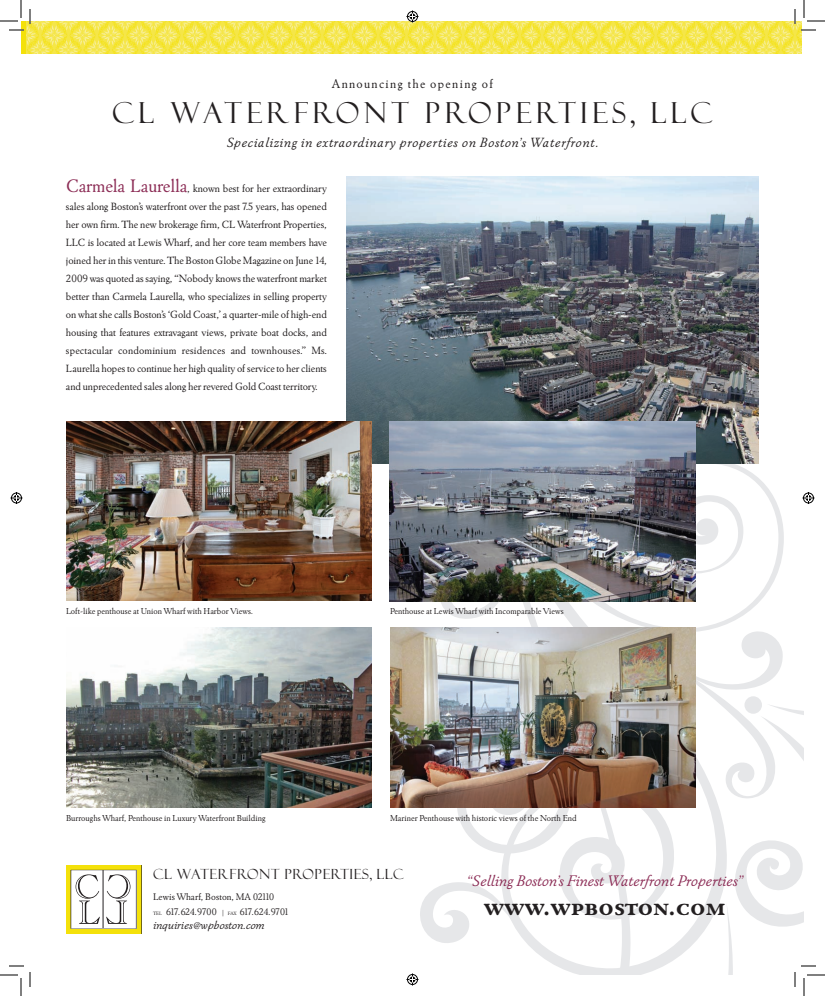
<style>
.page{position:relative;width:825px;height:996px;background:#fff}
.page>*{position:absolute;margin:0;border:0;box-sizing:border-box;transform-origin:0 0}
.t1{font:29px "Felix Titling";letter-spacing:.15em;color:#231f20}
.t2{font:27px "Winchester New ITC Bold SC";color:#231f20}
.t3{font:italic 16.1px "Winchester New ITC";color:#8c2d56}
.t4{font:italic 14px "Winchester New ITC";letter-spacing:.05em;color:#231f20}
.t5{font:14px "Felix Titling";letter-spacing:.05em;color:#231f20}
.t6{font:13px "Winchester New ITC";letter-spacing:.1em;color:#231f20}
.t7{font:italic 12px "Winchester New ITC";color:#231f20}
.t8{font:11px/18px "Winchester New ITC";letter-spacing:-.01em;color:#231f20;text-align:justify}
.t9{font:10px "Winchester New ITC";letter-spacing:-.03em;color:#231f20}
.t10{font:10px "Winchester New ITC";color:#231f20}
.t11{font:9px "Winchester New ITC";color:#231f20}
.s1{font-size:19px;color:#8c2d56}
.s2{font-size:5px}
.s3{font-family:"Goudy Old Style T";font-size:7.6px}
.s4{font-size:10px}
</style>
<div class="page">
<div style="left:21px;top:21px;width:174px;height:33px;background:#f4e10a"></div>
<img style="left:26px;top:21px;width:169px;height:33px">
<svg style="left:195px;top:21px;width:169px;height:33px;background:#f4e651"></svg>
<svg style="left:364px;top:21px;width:170px;height:33px;background:#f4e651"></svg>
<svg style="left:534px;top:21px;width:162px;height:33px;background:#f4e651"></svg>
<svg style="left:696px;top:21px;width:106px;height:33px;background:#f4e651"></svg>
<img style="left:346px;top:176px;width:413px;height:288px">
<img style="left:66px;top:421px;width:306px;height:180px">
<img style="left:390px;top:421px;width:16px;height:180px">
<img style="left:66px;top:627px;width:306px;height:180px">
<img style="left:390px;top:627px;width:16px;height:180px">
<svg style="left:66px;top:865px;width:75px;height:69px"></svg>
<svg style="left:0;top:0;width:31px;height:31px"></svg>
<svg style="left:0;top:965px;width:31px;height:31px"></svg>
<svg style="left:794px;top:0;width:31px;height:31px"></svg>
<svg style="left:406px;top:10px;width:12px;height:12px"></svg>
<svg style="left:10px;top:492px;width:12px;height:12px"></svg>
<img style="left:406px;top:379px;width:419px;height:617px">
<p class="t6" style="left:332px;top:76px;width:163px">Announcing the opening of</p>
<p class="t1" style="left:112px;top:96px;width:602px">CL WATERFRONT PROPERTIES, LLC</p>
<p class="t4" style="left:227px;top:134px;width:373px">Specializing in extraordinary properties on Boston’s Waterfront.</p>
<p class="t8" style="left:66px;top:179px;width:263px"><span class="s1">Carmela Laurella</span>, known best for her extraordinary sales along Boston’s waterfront over the past 7.5 years, has opened her own firm. The new brokerage firm, CL Waterfront Properties, LLC is located at Lewis Wharf, and her core team members have joined her in this venture. The Boston Globe Magazine on June 14, 2009 was quoted as saying, “Nobody knows the waterfront market better than Carmela Laurella, who specializes in selling property on what she calls Boston’s ‘Gold Coast,’ a quarter-mile of high-end housing that features extravagant views, private boat docks, and spectacular condominium residences and townhouses.” Ms.<br>Laurella hopes to continue her high quality of service to her clients and unprecedented sales along her revered Gold Coast territory.</p>
<p class="t11" style="left:66px;top:606px;width:188px">Loft-like penthouse at Union Wharf with Harbor Views.</p>
<p class="t11" style="left:66px;top:812px;width:201px">Burroughs Wharf, Penthouse in Luxury Waterfront Building</p>
<p class="t11" style="left:390px;top:606px;width:175px">Penthouse at Lewis Wharf with Incomparable Views</p>
<p class="t11" style="left:390px;top:813px;width:188px">Mariner Penthouse with historic views of the North End</p>
<p class="t5" style="left:153px;top:866px;width:252px">CL WATERFRONT PROPERTIES, LLC</p>
<p class="t10" style="left:153px;top:890px;width:123px">Lewis Wharf, Boston, MA 02110</p>
<p class="t9" style="left:153px;top:905px;width:138px"><span class="s2">TEL</span> 617.624.9700 <span class="s3">|</span> <span class="s2">FAX</span> 617.624.9701</p>
<p class="t7" style="left:153px;top:918px;width:113px">inquiries<span class="s4">@</span>wpboston.com</p>
<p class="t3" style="left:467px;top:871px;width:278px">“Selling Boston’s Finest Waterfront Properties”</p>
<p class="t2" style="left:484px;top:890px;width:244px">www.wpboston.com</p>
</div>
